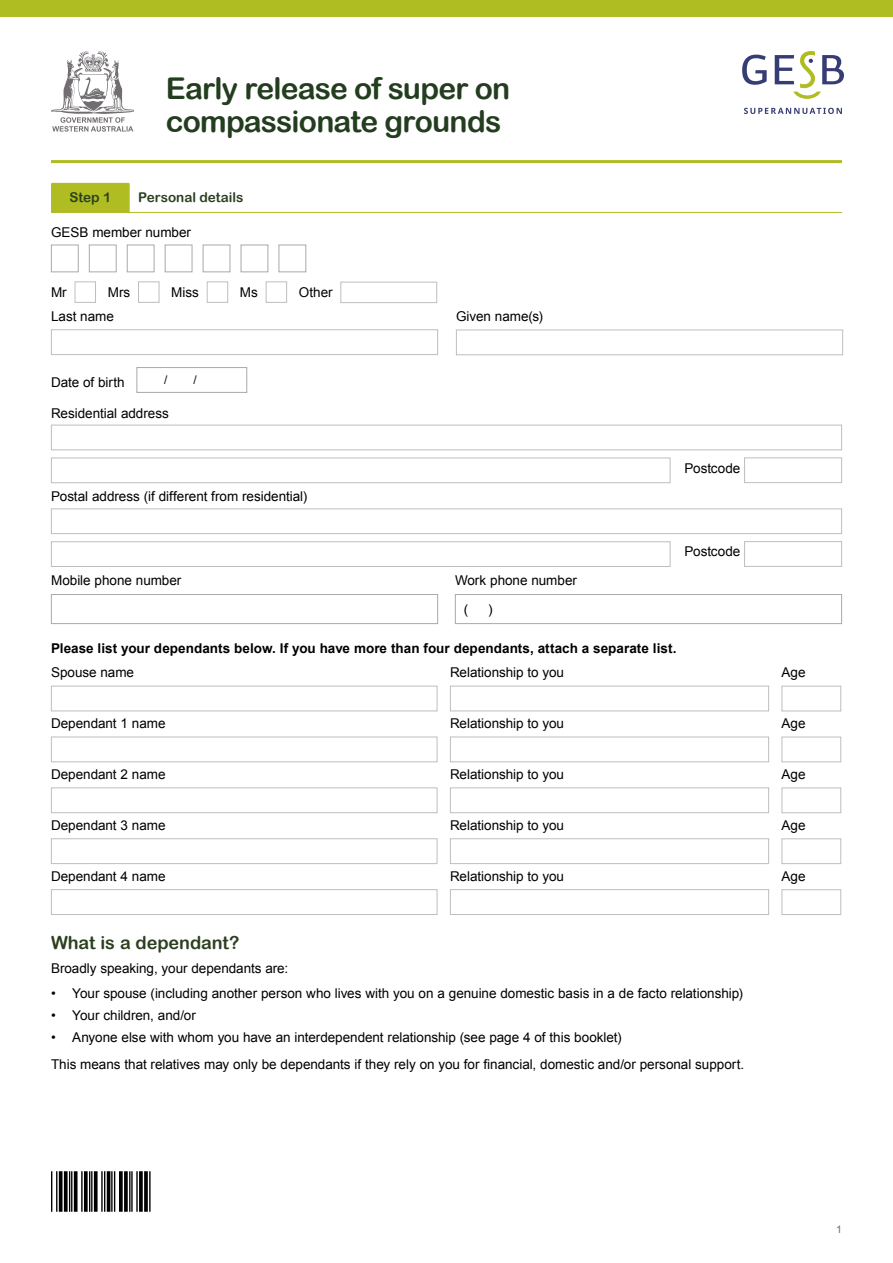
<style>
.page{position:relative;width:893px;height:1263px;background:#fff}
.page>*{position:absolute;margin:0;border:0;box-sizing:border-box;transform-origin:0 0}
.t1{font:54px "Free 3 of 9 Extended";color:#000}
.t2{font:30px/33px "Arial Rounded MT Bold";letter-spacing:-.025em;color:#233d1f}
.t3{font:18px "Arial Rounded MT Bold";letter-spacing:-.005em;color:#2c4020}
.t4{font:13.5px/29px "Arial";letter-spacing:-.005em;color:#000}
.t5{font:700 13.5px "Arial";color:#000}
.t6{font:13.5px "Arial Rounded MT Bold";color:#2c4020}
.t7{font:12px "Arial";color:#000}
.t8{font:10.5px "Arial";color:#6d6e71}
</style>
<div class="page">
<div style="left:0;top:0;width:893px;height:17px;background:#afbc22"></div>
<hr style="left:51px;top:160px;width:791px;height:3px;background:#afbc22">
<hr style="left:51px;top:212px;width:791px;height:1px;background:#afbc22">
<div style="left:51px;top:183px;width:79px;height:29px;background:#afbc22"></div>
<div style="left:51px;top:245px;width:28px;height:27px;background:#fff;border:1px solid #a7a9ac"></div>
<div style="left:89px;top:245px;width:28px;height:27px;background:#fff;border:1px solid #a7a9ac"></div>
<div style="left:127px;top:245px;width:27px;height:27px;background:#fff;border:1px solid #a7a9ac"></div>
<div style="left:165px;top:245px;width:27px;height:27px;background:#fff;border:1px solid #a7a9ac"></div>
<div style="left:203px;top:245px;width:27px;height:27px;background:#fff;border:1px solid #a7a9ac"></div>
<div style="left:241px;top:245px;width:27px;height:27px;background:#fff;border:1px solid #a7a9ac"></div>
<div style="left:279px;top:245px;width:27px;height:27px;background:#fff;border:1px solid #a7a9ac"></div>
<div style="left:75px;top:281px;width:21px;height:22px;background:#fff;border:1px solid #bcbec0"></div>
<div style="left:138px;top:281px;width:21px;height:22px;background:#fff;border:1px solid #bcbec0"></div>
<div style="left:207px;top:281px;width:21px;height:22px;background:#fff;border:1px solid #bcbec0"></div>
<div style="left:266px;top:281px;width:21px;height:22px;background:#fff;border:1px solid #bcbec0"></div>
<div style="left:340px;top:282px;width:97px;height:21px;background:#fff;border:1px solid #bcbec0"></div>
<div style="left:51px;top:329px;width:387px;height:26px;background:#fff;border:1px solid #bcbec0"></div>
<div style="left:456px;top:330px;width:387px;height:25px;background:#fff;border:1px solid #bcbec0"></div>
<div style="left:137px;top:367px;width:110px;height:26px;border:1px solid #a7a9ac"></div>
<div style="left:51px;top:425px;width:791px;height:25px;background:#fff;border:1px solid #bcbec0"></div>
<div style="left:51px;top:458px;width:619px;height:25px;background:#fff;border:1px solid #bcbec0"></div>
<div style="left:744px;top:457px;width:98px;height:26px;background:#fff;border:1px solid #bcbec0"></div>
<div style="left:51px;top:508px;width:791px;height:26px;background:#fff;border:1px solid #bcbec0"></div>
<div style="left:51px;top:541px;width:619px;height:26px;background:#fff;border:1px solid #bcbec0"></div>
<div style="left:744px;top:541px;width:98px;height:26px;background:#fff;border:1px solid #bcbec0"></div>
<div style="left:51px;top:594px;width:387px;height:30px;background:#fff;border:1px solid #a7a9ac"></div>
<div style="left:455px;top:594px;width:387px;height:30px;border:1px solid #a7a9ac"></div>
<div style="left:51px;top:686px;width:386px;height:25px;background:#fff;border:1px solid #bcbec0"></div>
<div style="left:450px;top:686px;width:319px;height:25px;background:#fff;border:1px solid #bcbec0"></div>
<div style="left:782px;top:686px;width:59px;height:25px;background:#fff;border:1px solid #bcbec0"></div>
<div style="left:51px;top:737px;width:386px;height:25px;background:#fff;border:1px solid #bcbec0"></div>
<div style="left:450px;top:737px;width:319px;height:25px;background:#fff;border:1px solid #bcbec0"></div>
<div style="left:782px;top:737px;width:59px;height:25px;background:#fff;border:1px solid #bcbec0"></div>
<div style="left:51px;top:787px;width:386px;height:26px;background:#fff;border:1px solid #bcbec0"></div>
<div style="left:450px;top:787px;width:319px;height:26px;background:#fff;border:1px solid #bcbec0"></div>
<div style="left:782px;top:787px;width:59px;height:26px;background:#fff;border:1px solid #bcbec0"></div>
<div style="left:51px;top:838px;width:386px;height:26px;background:#fff;border:1px solid #bcbec0"></div>
<div style="left:450px;top:838px;width:319px;height:26px;background:#fff;border:1px solid #bcbec0"></div>
<div style="left:782px;top:838px;width:59px;height:26px;background:#fff;border:1px solid #bcbec0"></div>
<div style="left:51px;top:889px;width:386px;height:26px;background:#fff;border:1px solid #bcbec0"></div>
<div style="left:450px;top:889px;width:319px;height:26px;background:#fff;border:1px solid #bcbec0"></div>
<div style="left:782px;top:889px;width:59px;height:26px;background:#fff;border:1px solid #bcbec0"></div>
<svg style="left:51px;top:51px;width:83px;height:81px"></svg>
<svg style="left:742px;top:51px;width:102px;height:63px"></svg>
<h2 class="t2" style="left:166px;top:71px;width:346px">Early release of super on compassionate grounds</h2>
<p class="t6" style="left:70px;top:190px;width:43px">Step 1</p>
<p class="t6" style="left:138px;top:190px;width:107px">Personal details</p>
<p class="t4" style="left:51px;top:218px;width:142px">GESB member number</p>
<p class="t4" style="left:51px;top:277px;width:17px">Mr</p>
<p class="t4" style="left:108px;top:277px;width:24px">Mrs</p>
<p class="t4" style="left:171px;top:277px;width:29px">Miss</p>
<p class="t4" style="left:240px;top:277px;width:20px">Ms</p>
<p class="t4" style="left:299px;top:277px;width:35px">Other</p>
<p class="t4" style="left:51px;top:302px;width:64px">Last name</p>
<p class="t4" style="left:456px;top:302px;width:88px">Given name(s)</p>
<p class="t4" style="left:51px;top:368px;width:75px">Date of birth</p>
<p class="t7" style="left:164px;top:372px;width:5px">/</p>
<p class="t7" style="left:194px;top:372px;width:5px">/</p>
<p class="t4" style="left:51px;top:398px;width:119px">Residential address</p>
<p class="t4" style="left:51px;top:482px;width:258px">Postal address (if different from residential)</p>
<p class="t4" style="left:684px;top:454px;width:57px">Postcode</p>
<p class="t4" style="left:684px;top:537px;width:57px">Postcode</p>
<p class="t4" style="left:51px;top:566px;width:132px">Mobile phone number</p>
<p class="t4" style="left:464px;top:566px;width:115px;text-indent:-9px">Work phone number (</p>
<p class="t4" style="left:488px;top:595px;width:6px">)</p>
<p class="t5" style="left:51px;top:639px;width:627px">Please list your dependants below. If you have more than four dependants, attach a separate list.</p>
<p class="t4" style="left:51px;top:658px;width:85px">Spouse name</p>
<p class="t4" style="left:450px;top:658px;width:116px">Relationship to you</p>
<p class="t4" style="left:782px;top:658px;width:25px">Age</p>
<p class="t4" style="left:51px;top:709px;width:116px">Dependant 1 name</p>
<p class="t4" style="left:450px;top:709px;width:116px">Relationship to you</p>
<p class="t4" style="left:782px;top:709px;width:25px">Age</p>
<p class="t4" style="left:51px;top:760px;width:116px">Dependant 2 name</p>
<p class="t4" style="left:450px;top:760px;width:116px">Relationship to you</p>
<p class="t4" style="left:782px;top:760px;width:25px">Age</p>
<p class="t4" style="left:51px;top:811px;width:116px">Dependant 3 name</p>
<p class="t4" style="left:450px;top:811px;width:116px">Relationship to you</p>
<p class="t4" style="left:782px;top:811px;width:25px">Age</p>
<p class="t4" style="left:51px;top:862px;width:116px">Dependant 4 name</p>
<p class="t4" style="left:450px;top:862px;width:116px">Relationship to you</p>
<p class="t4" style="left:782px;top:862px;width:25px">Age</p>
<h3 class="t3" style="left:51px;top:932px;width:190px">What is a dependant?</h3>
<p class="t4" style="left:51px;top:954px;width:239px">Broadly speaking, your dependants are:</p>
<p class="t4" style="left:51px;top:979px;width:693px">• Your spouse (including another person who lives with you on a genuine domestic basis in a de facto relationship)</p>
<p class="t4" style="left:51px;top:1001px;width:146px">• Your children, and/or</p>
<p class="t4" style="left:51px;top:1024px;width:695px;line-height:26.5px">• Anyone else with whom you have an interdependent relationship (see page 4 of this booklet)<br>This means that relatives may only be dependants if they rely on you for financial, domestic and/or personal support.</p>
<h1 class="t1" style="left:51px;top:1161px;width:102px">*920*</h1>
<p class="t8" style="left:836px;top:1223px;width:7px">1</p>
</div>
